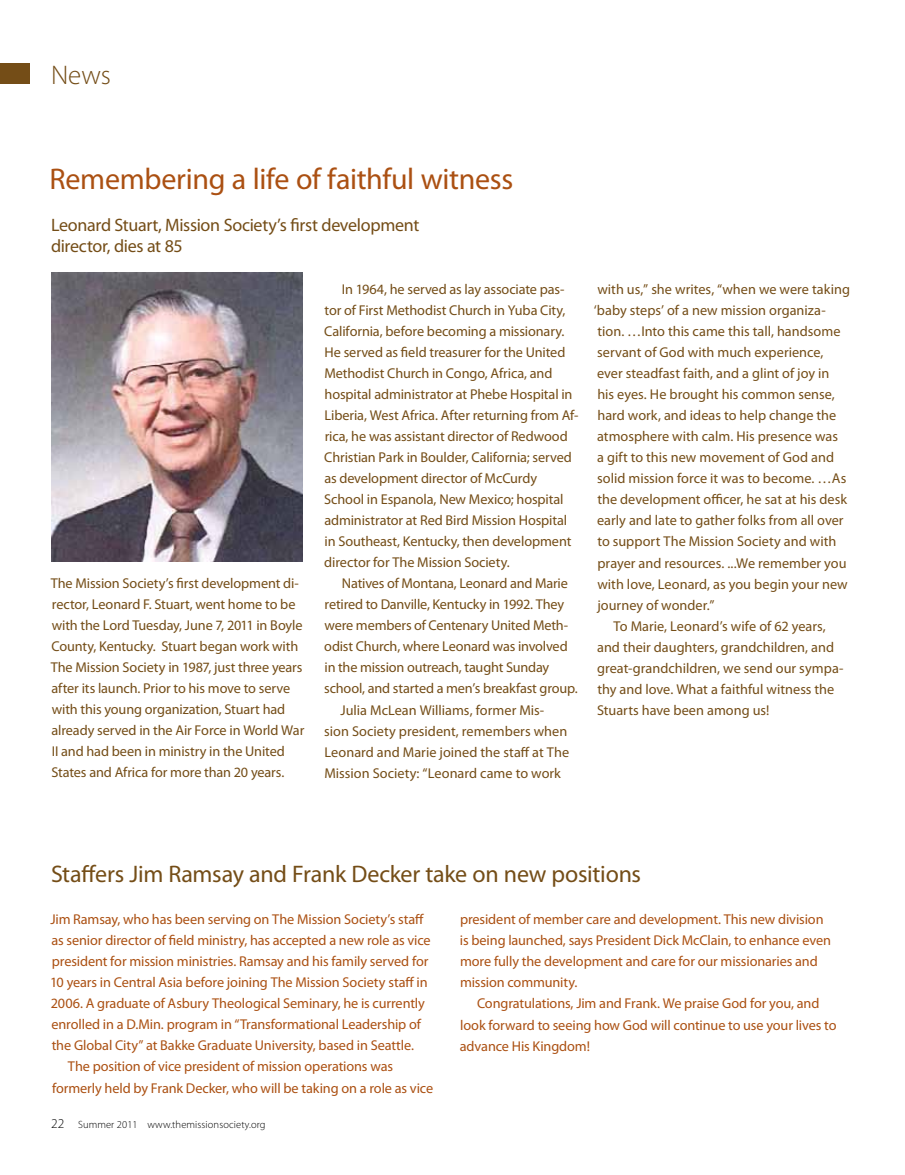
<style>
.page{position:relative;width:905px;height:1175px;background:#fff}
.page>*{position:absolute;margin:0;border:0;box-sizing:border-box;transform-origin:0 0}
.t1{font:30px "Myriad Pro";letter-spacing:-.01em;color:#ab5012}
.t2{font:300 27px "Myriad Pro";color:#744d17}
.t3{font:24px "Myriad Pro";letter-spacing:-.01em;color:#744d17}
.t4{font:18px/21px "Myriad Pro";letter-spacing:-.015em;color:#744d17}
.t5{font:14.25px/21px "Myriad Pro";letter-spacing:-.005em;color:#744d17}
.t6{font:14.25px/21px "Myriad Pro";letter-spacing:-.01em;color:#ab5012}
.t7{font:300 10.5px "Myriad Pro";letter-spacing:.01em;color:#000}
.s1{font-size:13.5px}
</style>
<div class="page">
<div style="left:0;top:63px;width:29px;height:21px;background:#744d17"></div>
<img style="left:51px;top:272px;width:252px;height:289px">
<h2 class="t2" style="left:51px;top:58px;width:61px">News</h2>
<h1 class="t1" style="left:49px;top:160px;width:465px">Remembering a life of faithful witness</h1>
<p class="t4" style="left:51px;top:214px;width:370px">Leonard Stuart, Mission Society’s first development director, dies at 85</p>
<p class="t5" style="left:51px;top:573px;width:255px">The Mission Society’s first development di&shy;rector, Leonard F. Stuart, went home to be with the Lord Tuesday, June 7, 2011 in Boyle County, Kentucky. Stuart began work with The Mission Society in 1987, just three years after its launch. Prior to his move to serve with this young organization, Stuart had already served in the Air Force in World War II and had been in ministry in the United States and Africa for more than 20 years.</p>
<p class="t5" style="left:324px;top:279px;width:256px;text-indent:18px">In 1964, he served as lay associate pas&shy;tor of First Methodist Church in Yuba City, California, before becoming a missionary.<br>He served as field treasurer for the United Methodist Church in Congo, Africa, and hospital administrator at Phebe Hospital in Liberia, West Africa. After returning from Af&shy;rica, he was assistant director of Redwood Christian Park in Boulder, California; served as development director of McCurdy School in Espanola, New Mexico; hospital administrator at Red Bird Mission Hospital in Southeast, Kentucky, then development director for The Mission Society.</p>
<p class="t5" style="left:342px;top:573px;width:227px">Natives of Montana, Leonard and Marie</p>
<p class="t5" style="left:324px;top:594px;width:241px">retired to Danville, Kentucky in 1992. They</p>
<p class="t5" style="left:324px;top:615px;width:245px">were members of Centenary United Meth-</p>
<p class="t5" style="left:324px;top:636px;width:245px">odist Church, where Leonard was involved</p>
<p class="t5" style="left:324px;top:657px;width:226px">in the mission outreach, taught Sunday</p>
<p class="t5" style="left:324px;top:678px;width:255px">school, and started a men’s breakfast group.</p>
<p class="t5" style="left:340px;top:699px;width:205px">Julia McLean Williams, former Mis-</p>
<p class="t5" style="left:324px;top:720px;width:244px">sion Society president, remembers when</p>
<p class="t5" style="left:324px;top:741px;width:246px">Leonard and Marie joined the staff at The</p>
<p class="t5" style="left:324px;top:762px;width:238px">Mission Society: “Leonard came to work</p>
<p class="t5" style="left:597px;top:279px;width:254px">with us,” she writes, “when we were taking</p>
<p class="t5" style="left:594px;top:300px;width:233px">‘baby steps’ of a new mission organiza-</p>
<p class="t5" style="left:597px;top:321px;width:245px">tion. …Into this came this tall, handsome</p>
<p class="t5" style="left:597px;top:342px;width:228px">servant of God with much experience,</p>
<p class="t5" style="left:597px;top:363px;width:234px">ever steadfast faith, and a glint of joy in</p>
<p class="t5" style="left:597px;top:384px;width:239px">his eyes. He brought his common sense,</p>
<p class="t5" style="left:597px;top:405px;width:240px">hard work, and ideas to help change the</p>
<p class="t5" style="left:597px;top:426px;width:242px">atmosphere with calm. His presence was</p>
<p class="t5" style="left:597px;top:447px;width:238px">a gift to this new movement of God and</p>
<p class="t5" style="left:597px;top:468px;width:251px">solid mission force it was to become. …As</p>
<p class="t5" style="left:597px;top:489px;width:251px">the development officer, he sat at his desk</p>
<p class="t5" style="left:597px;top:510px;width:248px">early and late to gather folks from all over</p>
<p class="t5" style="left:597px;top:531px;width:240px">to support The Mission Society and with</p>
<p class="t5" style="left:597px;top:552px;width:250px">prayer and resources. ...We remember you</p>
<p class="t5" style="left:597px;top:573px;width:252px">with love, Leonard, as you begin your new</p>
<p class="t5" style="left:597px;top:594px;width:119px">journey of wonder.”</p>
<p class="t5" style="left:613px;top:615px;width:214px">To Marie, Leonard’s wife of 62 years,</p>
<p class="t5" style="left:597px;top:636px;width:238px">and their daughters, grandchildren, and</p>
<p class="t5" style="left:597px;top:657px;width:248px">great-grandchildren, we send our sympa-</p>
<p class="t5" style="left:597px;top:678px;width:238px">thy and love. What a faithful witness the</p>
<p class="t5" style="left:597px;top:699px;width:174px">Stuarts have been among us!</p>
<h3 class="t3" style="left:51px;top:859px;width:591px">Staffers Jim Ramsay and Frank Decker take on new positions</h3>
<p class="t6" style="left:50px;top:908px;width:375px">Jim Ramsay, who has been serving on The Mission Society’s staff</p>
<p class="t6" style="left:51px;top:930px;width:381px">as senior director of field ministry, has accepted a new role as vice</p>
<p class="t6" style="left:52px;top:951px;width:378px">president for mission ministries. Ramsay and his family served for</p>
<p class="t6" style="left:50px;top:972px;width:379px">10 years in Central Asia before joining The Mission Society staff in</p>
<p class="t6" style="left:51px;top:993px;width:375px">2006. A graduate of Asbury Theological Seminary, he is currently</p>
<p class="t6" style="left:51px;top:1014px;width:371px">enrolled in a D.Min. program in “Transformational Leadership of</p>
<p class="t6" style="left:52px;top:1035px;width:364px">the Global City” at Bakke Graduate University, based in Seattle.</p>
<p class="t6" style="left:68px;top:1056px;width:326px">The position of vice president of mission operations was</p>
<p class="t6" style="left:52px;top:1077px;width:382px">formerly held by Frank Decker, who will be taking on a role as vice</p>
<p class="t7" style="left:51px;top:1118px;width:216px"><span class="s1">22</span> Summer 2011 www.themissionsociety.org</p>
<p class="t6" style="left:460px;top:909px;width:372px">president of member care and development. This new division is being launched, says President Dick McClain, to enhance even more fully the development and care for our missionaries and mission community.</p>
<p class="t6" style="left:459px;top:993px;width:378px;text-indent:17px">Congratulations, Jim and Frank. We praise God for you, and look forward to seeing how God will continue to use your lives to advance His Kingdom!</p>
</div>
